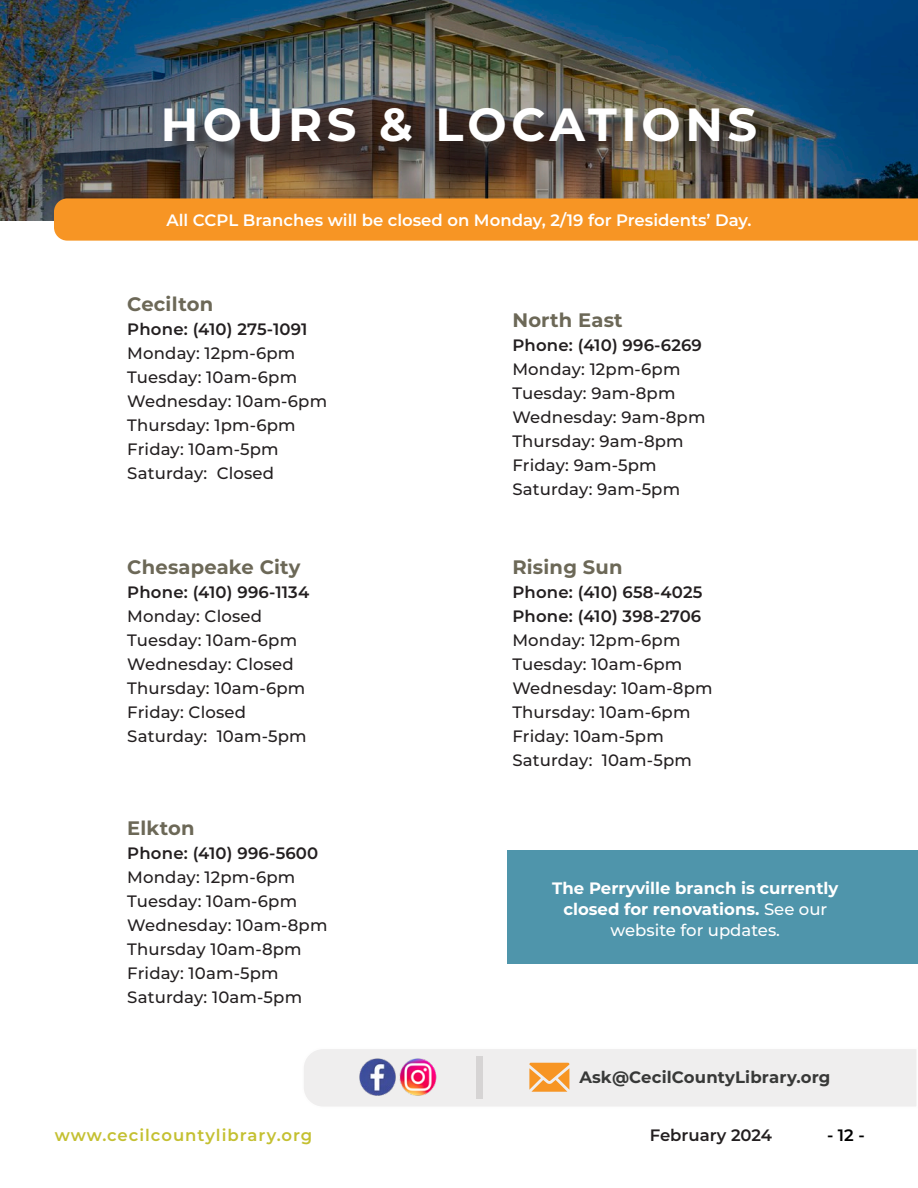
<style>
.page{position:relative;width:918px;height:1188px;background:#fff}
.page>*{position:absolute;margin:0;border:0;box-sizing:border-box;transform-origin:0 0}
.t1{font:700 46.5px "Montserrat";letter-spacing:.1em;color:#fff}
.t2{font:700 19.5px "Montserrat";letter-spacing:.01em;color:#6c6857}
.t3{font:500 16.5px/24px "Montserrat";letter-spacing:.01em;color:#231f20}
.t4{font:600 16.5px/24px "Montserrat";letter-spacing:.01em;color:#231f20}
.t5{font:700 16.5px/21px "Montserrat";color:#fff;text-align:center}
.t6{font:600 16.5px "Montserrat";color:#fff}
.t7{font:600 16.5px "Montserrat";letter-spacing:.06em;color:#c4c031}
.t8{font:700 16.5px "Montserrat";letter-spacing:.01em;color:#383938}
.t9{font:600 16.5px "Montserrat";color:#000}
.s1{font-weight:500}
</style>
<div class="page">
<img style="left:0;top:0;width:918px;height:220px">
<div style="left:304px;top:1049px;width:612px;height:58px;background:#efeeee"></div>
<img style="left:359px;top:1058px;width:37px;height:38px">
<img style="left:399px;top:1058px;width:37px;height:38px">
<div style="left:167px;top:111px;width:611px;height:52px;background:#231f20;opacity:.75"></div>
<div style="left:476px;top:1056px;width:6px;height:42px;background:#d6d4d4"></div>
<div style="left:54px;top:198px;width:864px;height:43px;background:#f79524"></div>
<div style="left:508px;top:850px;width:410px;height:114px;background:#4f95ab"></div>
<p class="t1" style="left:161px;top:91px;width:598px">HOURS &amp; LOCATIONS</p>
<p class="t6" style="left:166px;top:209px;width:587px">All CCPL Branches will be closed on Monday, 2/19 for Presidents’ Day.</p>
<p class="t2" style="left:127px;top:290px;width:88px">Cecilton</p>
<p class="t4" style="left:127px;top:317px;width:182px">Phone: (410) 275-1091</p>
<p class="t3" style="left:127px;top:341px;width:201px">Monday: 12pm-6pm<br>Tuesday: 10am-6pm<br>Wednesday: 10am-6pm<br>Thursday: 1pm-6pm</p>
<p class="t3" style="left:127px;top:437px;width:153px">Friday: 10am-5pm</p>
<p class="t3" style="left:127px;top:461px;width:148px">Saturday: Closed</p>
<p class="t2" style="left:127px;top:554px;width:175px">Chesapeake City</p>
<p class="t4" style="left:127px;top:580px;width:183px">Phone: (410) 996-1134</p>
<p class="t3" style="left:127px;top:604px;width:180px">Monday: Closed<br>Tuesday: 10am-6pm<br>Wednesday: Closed<br>Thursday: 10am-6pm</p>
<p class="t3" style="left:127px;top:700px;width:120px">Friday: Closed</p>
<p class="t3" style="left:127px;top:724px;width:181px">Saturday: 10am-5pm</p>
<p class="t2" style="left:512px;top:306px;width:112px">North East</p>
<p class="t4" style="left:512px;top:333px;width:191px">Phone: (410) 996-6269</p>
<p class="t3" style="left:512px;top:357px;width:195px">Monday: 12pm-6pm<br>Tuesday: 9am-8pm<br>Wednesday: 9am-8pm<br>Thursday: 9am-8pm<br>Friday: 9am-5pm<br>Saturday: 9am-5pm</p>
<p class="t2" style="left:512px;top:554px;width:112px">Rising Sun</p>
<p class="t4" style="left:512px;top:580px;width:192px">Phone: (410) 658-4025<br>Phone: (410) 398-2706</p>
<p class="t3" style="left:512px;top:628px;width:202px">Monday: 12pm-6pm<br>Tuesday: 10am-6pm<br>Wednesday: 10am-8pm<br>Thursday: 10am-6pm</p>
<p class="t3" style="left:512px;top:724px;width:153px">Friday: 10am-5pm</p>
<p class="t3" style="left:512px;top:748px;width:181px">Saturday: 10am-5pm</p>
<p class="t2" style="left:127px;top:814px;width:69px">Elkton</p>
<p class="t4" style="left:127px;top:841px;width:193px">Phone: (410) 996-5600</p>
<p class="t3" style="left:127px;top:865px;width:202px">Monday: 12pm-6pm<br>Tuesday: 10am-6pm<br>Wednesday: 10am-8pm<br>Thursday 10am-8pm<br>Friday: 10am-5pm<br>Saturday: 10am-5pm</p>
<p class="t5" style="left:552px;top:877px;width:288px">The Perryville branch is currently closed for renovations. <span class="s1">See our website for updates.</span></p>
<p class="t8" style="left:579px;top:1065px;width:253px">Ask@CecilCountyLibrary.org</p>
<p class="t7" style="left:55px;top:1123px;width:259px">www.cecilcountylibrary.org</p>
<p class="t4" style="left:650px;top:1122px;width:124px">February 2024</p>
<p class="t9" style="left:827px;top:1123px;width:39px">- 12 -</p>
</div>
